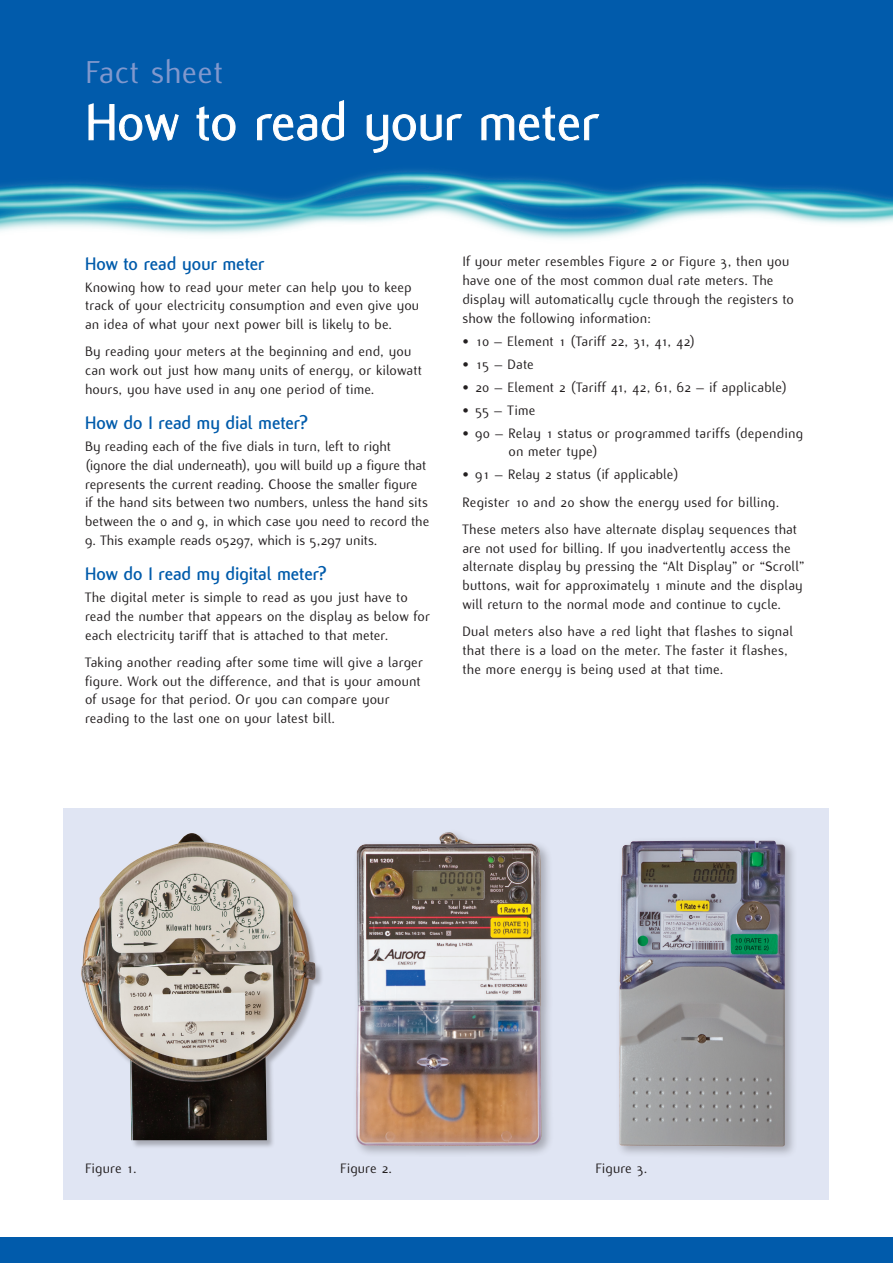
<style>
.page{position:relative;width:893px;height:1263px;background:#fff}
.page>*{position:absolute;margin:0;border:0;box-sizing:border-box;transform-origin:0 0}
.t1{font:55.8px "Flux";letter-spacing:-.01em;color:#fff}
.t2{font:34.8px "Flux";letter-spacing:.01em;color:#8198cd}
.t3{font:700 19.5px "Flux";color:#015bab}
.t4{font:15px/18.8px "Flux";letter-spacing:.005em;color:#231f20}
</style>
<div class="page">
<div style="left:64px;top:808px;width:765px;height:391px;background:#e0e5f3"></div>
<div style="left:0;top:1237px;width:893px;height:26px;background:#015bab"></div>
<div style="left:0;top:0;width:893px;height:116px;background:#015bab"></div>
<img style="left:0;top:116px;width:893px;height:124px">
<svg style="left:88px;top:103px;width:92px;height:39px"></svg>
<svg style="left:196px;top:106px;width:40px;height:35px"></svg>
<svg style="left:256px;top:100px;width:89px;height:41px"></svg>
<svg style="left:366px;top:114px;width:97px;height:39px;background:#2371b6"></svg>
<svg style="left:481px;top:106px;width:119px;height:35px"></svg>
<div style="left:352px;top:828px;width:202px;height:330px;background:#231f20;opacity:.3"></div>
<img style="left:356px;top:832px;width:185px;height:314px">
<div style="left:81px;top:833px;width:244px;height:316px;background:#231f20;opacity:.3"></div>
<img style="left:81px;top:833px;width:235px;height:307px">
<div style="left:616px;top:837px;width:182px;height:321px;background:#231f20;opacity:.3"></div>
<img style="left:620px;top:841px;width:165px;height:305px">
<h2 class="t2" style="left:85px;top:53px;width:140px">Fact sheet</h2>
<h1 class="t1" style="left:85px;top:92px;width:516px">How to read your meter</h1>
<h3 class="t3" style="left:85px;top:253px;width:181px">How to read your meter</h3>
<p class="t4" style="left:85px;top:278px;width:336px">Knowing how to read your meter can help you to keep track of your electricity consumption and even give you an idea of what your next power bill is likely to be.</p>
<p class="t4" style="left:85px;top:342px;width:339px">By reading your meters at the beginning and end, you can work out just how many units of energy, or kilowatt hours, you have used in any one period of time.</p>
<h3 class="t3" style="left:85px;top:412px;width:224px">How do I read my dial meter?</h3>
<p class="t4" style="left:85px;top:437px;width:346px">By reading each of the five dials in turn, left to right (ignore the dial underneath), you will build up a figure that represents the current reading. Choose the smaller figure<br>if the hand sits between two numbers, unless the hand sits between the 0 and 9, in which case you need to record the</p>
<p class="t4" style="left:85px;top:531px;width:294px">9. This example reads 05297, which is 5,297 units.</p>
<h3 class="t3" style="left:85px;top:563px;width:243px">How do I read my digital meter?</h3>
<p class="t4" style="left:85px;top:588px;width:347px">The digital meter is simple to read as you just have to read the number that appears on the display as below for each electricity tariff that is attached to that meter.</p>
<p class="t4" style="left:85px;top:653px;width:339px">Taking another reading after some time will give a larger figure. Work out the difference, and that is your amount of usage for that period. Or you can compare your reading to the last one on your latest bill.</p>
<p class="t4" style="left:462px;top:252px;width:333px">If your meter resembles Figure 2 or Figure 3, then you have one of the most common dual rate meters. The display will automatically cycle through the registers to show the following information:</p>
<p class="t4" style="left:462px;top:332px;width:235px">• 10 – Element 1 (Tariff 22, 31, 41, 42)</p>
<p class="t4" style="left:462px;top:355px;width:73px">• 15 – Date</p>
<p class="t4" style="left:462px;top:378px;width:326px">• 20 – Element 2 (Tariff 41, 42, 61, 62 – if applicable)</p>
<p class="t4" style="left:462px;top:401px;width:75px">• 55 – Time</p>
<p class="t4" style="left:508px;top:424px;width:296px;text-indent:-46px">• 90 – Relay 1 status or programmed tariffs (depending on meter type)</p>
<p class="t4" style="left:462px;top:461px;width:336px;line-height:27.3px">• 91 – Relay 2 status (if applicable)<br>Register 10 and 20 show the energy used for billing.<br>These meters also have alternate display sequences that</p>
<p class="t4" style="left:462px;top:539px;width:343px">are not used for billing. If you inadvertently access the alternate display by pressing the “Alt Display” or “Scroll” buttons, wait for approximately 1 minute and the display will return to the normal mode and continue to cycle.</p>
<p class="t4" style="left:462px;top:622px;width:332px">Dual meters also have a red light that flashes to signal that there is a load on the meter. The faster it flashes, the more energy is being used at that time.</p>
<p class="t4" style="left:85px;top:1158px;width:53px">Figure 1.</p>
<p class="t4" style="left:340px;top:1158px;width:54px">Figure 2.</p>
<p class="t4" style="left:595px;top:1158px;width:54px">Figure 3.</p>
</div>
